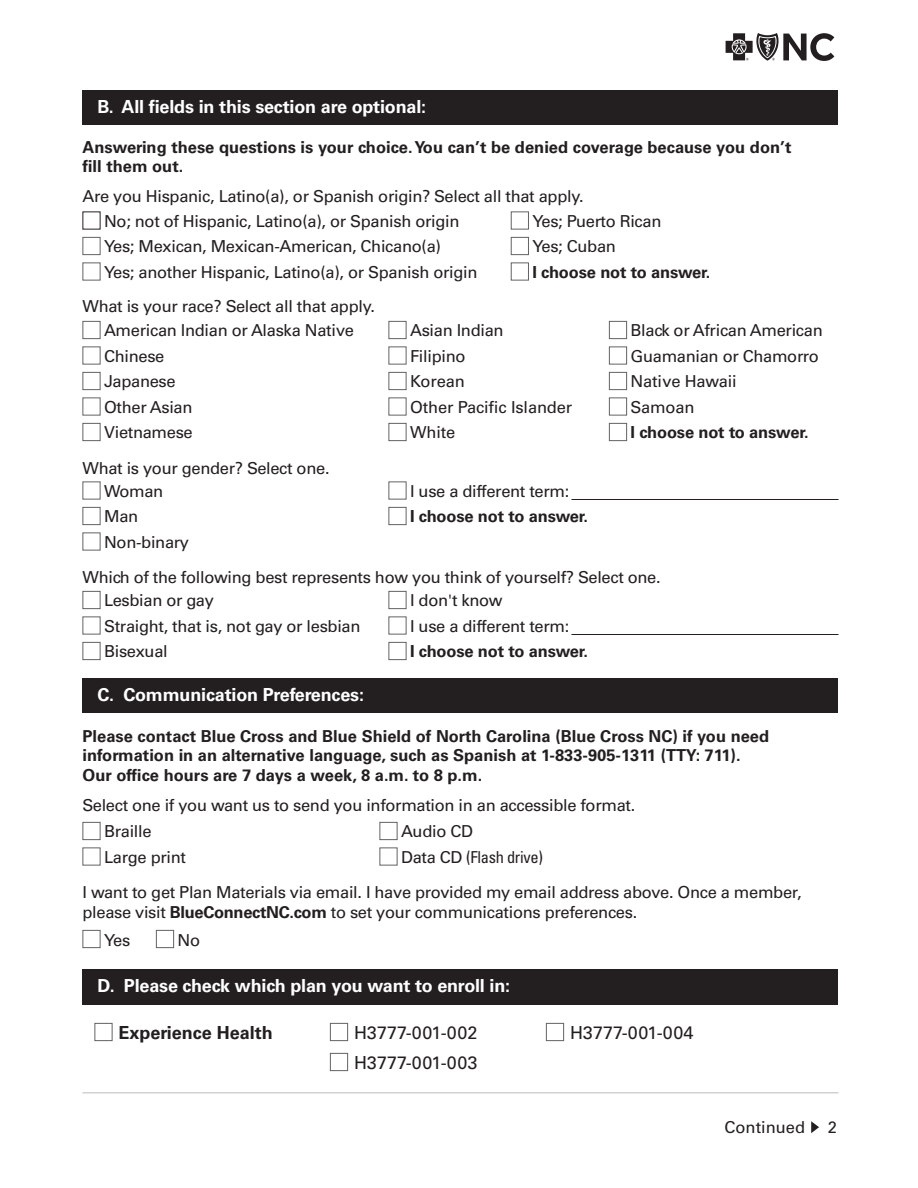
<style>
.page{position:relative;width:918px;height:1188px;background:#fff}
.page>*{position:absolute;margin:0;border:0;box-sizing:border-box;transform-origin:0 0}
.t1{font:700 18px "Univers LT Std";letter-spacing:-.01em;color:#fff}
.t2{font:18px "Univers LT Std";color:#231f20}
.t3{font:700 18px "Univers LT Std";color:#231f20}
.t4{font:16.5px/19.5px "Univers LT Std";letter-spacing:-.02em;color:#231f20}
.t5{font:700 16.5px/19.5px "Univers LT Std";color:#231f20}
.t6{font:condensed 16.5px "Univers LT Std";letter-spacing:-.02em;color:#231f20}
.t7{font:16.5px "Univers LT Std";color:#231f20}
.s1{font-stretch:normal}
.s2{font-weight:700}
</style>
<div class="page">
<svg style="left:726px;top:33px;width:108px;height:28px"></svg>
<hr style="left:572px;top:634px;width:266px;height:1px;background:#231f20">
<hr style="left:572px;top:499px;width:266px;height:1px;background:#231f20">
<hr style="left:82px;top:1092px;width:756px;height:2px;background:#d1d2d4">
<div style="left:82px;top:90px;width:756px;height:35px;background:#231f20"></div>
<svg style="left:82px;top:237px;width:19px;height:44px"></svg>
<svg style="left:510px;top:211px;width:19px;height:70px"></svg>
<svg style="left:82px;top:321px;width:19px;height:120px"></svg>
<svg style="left:388px;top:321px;width:19px;height:204px"></svg>
<svg style="left:609px;top:321px;width:18px;height:120px"></svg>
<svg style="left:82px;top:481px;width:19px;height:70px"></svg>
<svg style="left:82px;top:591px;width:19px;height:69px"></svg>
<svg style="left:388px;top:591px;width:19px;height:69px"></svg>
<div style="left:82px;top:678px;width:756px;height:35px;background:#231f20"></div>
<svg style="left:82px;top:822px;width:19px;height:44px"></svg>
<svg style="left:379px;top:822px;width:19px;height:44px"></svg>
<div style="left:82px;top:930px;width:18px;height:18px;border:1px solid #636366"></div>
<div style="left:156px;top:930px;width:18px;height:18px;border:1px solid #636366"></div>
<div style="left:82px;top:969px;width:756px;height:36px;background:#231f20"></div>
<div style="left:94px;top:1023px;width:18px;height:18px;border:1px solid #636366"></div>
<svg style="left:330px;top:1023px;width:18px;height:48px"></svg>
<div style="left:546px;top:1023px;width:18px;height:18px;border:1px solid #636366"></div>
<svg style="left:811px;top:1121px;width:8px;height:12px"></svg>
<h2 class="t1" style="left:98px;top:96px;width:330px">B. All fields in this section are optional:</h2>
<p class="t5" style="left:82px;top:138px;width:711px">Answering these questions is your choice.You can’t be denied coverage because you don’t fill them out.</p>
<p class="t4" style="left:82px;top:187px;width:503px">Are you Hispanic, Latino(a), or Spanish origin? Select all that apply.</p>
<p class="t4" style="left:104px;top:211px;width:357px">No; not of Hispanic, Latino(a), or Spanish origin</p>
<p class="t4" style="left:104px;top:237px;width:338px">Yes; Mexican, Mexican-American, Chicano(a)</p>
<p class="t4" style="left:104px;top:262px;width:375px">Yes; another Hispanic, Latino(a), or Spanish origin</p>
<p class="t4" style="left:532px;top:211px;width:131px">Yes; Puerto Rican</p>
<p class="t4" style="left:532px;top:237px;width:85px">Yes; Cuban</p>
<p class="t5" style="left:532px;top:262px;width:180px">I choose not to answer.</p>
<p class="t4" style="left:82px;top:296px;width:294px">What is your race? Select all that apply.</p>
<p class="t4" style="left:104px;top:321px;width:252px">American Indian or Alaska Native</p>
<p class="t4" style="left:104px;top:346px;width:62px">Chinese</p>
<p class="t4" style="left:104px;top:372px;width:73px">Japanese</p>
<p class="t4" style="left:104px;top:397px;width:90px">Other Asian</p>
<p class="t4" style="left:104px;top:423px;width:90px">Vietnamese</p>
<p class="t4" style="left:82px;top:458px;width:249px">What is your gender? Select one.</p>
<p class="t4" style="left:104px;top:481px;width:61px">Woman</p>
<p class="t4" style="left:104px;top:507px;width:36px">Man</p>
<p class="t4" style="left:104px;top:532px;width:87px">Non-binary</p>
<p class="t4" style="left:410px;top:321px;width:95px">Asian Indian</p>
<p class="t4" style="left:410px;top:346px;width:57px">Filipino</p>
<p class="t4" style="left:410px;top:372px;width:56px">Korean</p>
<p class="t4" style="left:410px;top:397px;width:164px">Other Pacific Islander</p>
<p class="t4" style="left:410px;top:423px;width:47px">White</p>
<p class="t4" style="left:410px;top:481px;width:161px">I use a different term:</p>
<p class="t5" style="left:410px;top:507px;width:180px">I choose not to answer.</p>
<p class="t4" style="left:631px;top:321px;width:194px">Black or African American</p>
<p class="t4" style="left:631px;top:346px;width:190px">Guamanian or Chamorro</p>
<p class="t4" style="left:631px;top:372px;width:108px">Native Hawaii</p>
<p class="t4" style="left:631px;top:397px;width:65px">Samoan</p>
<p class="t5" style="left:631px;top:423px;width:180px">I choose not to answer.</p>
<p class="t4" style="left:82px;top:568px;width:580px">Which of the following best represents how you think of yourself? Select one.</p>
<p class="t4" style="left:104px;top:591px;width:111px">Lesbian or gay</p>
<p class="t4" style="left:104px;top:616px;width:258px">Straight, that is, not gay or lesbian</p>
<p class="t4" style="left:104px;top:642px;width:65px">Bisexual</p>
<p class="t4" style="left:410px;top:591px;width:94px">I don't know</p>
<p class="t4" style="left:410px;top:616px;width:161px">I use a different term:</p>
<p class="t5" style="left:410px;top:642px;width:180px">I choose not to answer.</p>
<h2 class="t1" style="left:98px;top:684px;width:268px">C. Communication Preferences:</h2>
<p class="t5" style="left:82px;top:726px;width:688px">Please contact Blue Cross and Blue Shield of North Carolina (Blue Cross NC) if you need information in an alternative language, such as Spanish at 1-833-905-1311 (TTY: 711).<br>Our office hours are 7 days a week, 8 a.m. to 8 p.m.</p>
<p class="t4" style="left:82px;top:796px;width:554px">Select one if you want us to send you information in an accessible format.</p>
<p class="t4" style="left:104px;top:822px;width:49px">Braille</p>
<p class="t4" style="left:104px;top:847px;width:83px">Large print</p>
<p class="t4" style="left:401px;top:822px;width:73px">Audio CD</p>
<p class="t6" style="left:401px;top:847px;width:143px"><span class="s1">Data CD</span> (Flash drive)</p>
<p class="t4" style="left:82px;top:883px;width:721px">I want to get Plan Materials via email. I have provided my email address above. Once a member, please visit <span class="s2">BlueConnectNC.com</span> to set your communications preferences.</p>
<p class="t4" style="left:104px;top:930px;width:28px">Yes</p>
<p class="t4" style="left:178px;top:930px;width:24px">No</p>
<h2 class="t1" style="left:98px;top:975px;width:414px">D. Please check which plan you want to enroll in:</h2>
<p class="t3" style="left:119px;top:1022px;width:156px">Experience Health</p>
<p class="t2" style="left:354px;top:1022px;width:125px">H3777-001-002</p>
<p class="t2" style="left:354px;top:1052px;width:125px">H3777-001-003</p>
<p class="t2" style="left:570px;top:1022px;width:125px">H3777-001-004</p>
<p class="t7" style="left:725px;top:1118px;width:82px">Continued</p>
<p class="t4" style="left:828px;top:1118px;width:11px">2</p>
</div>
